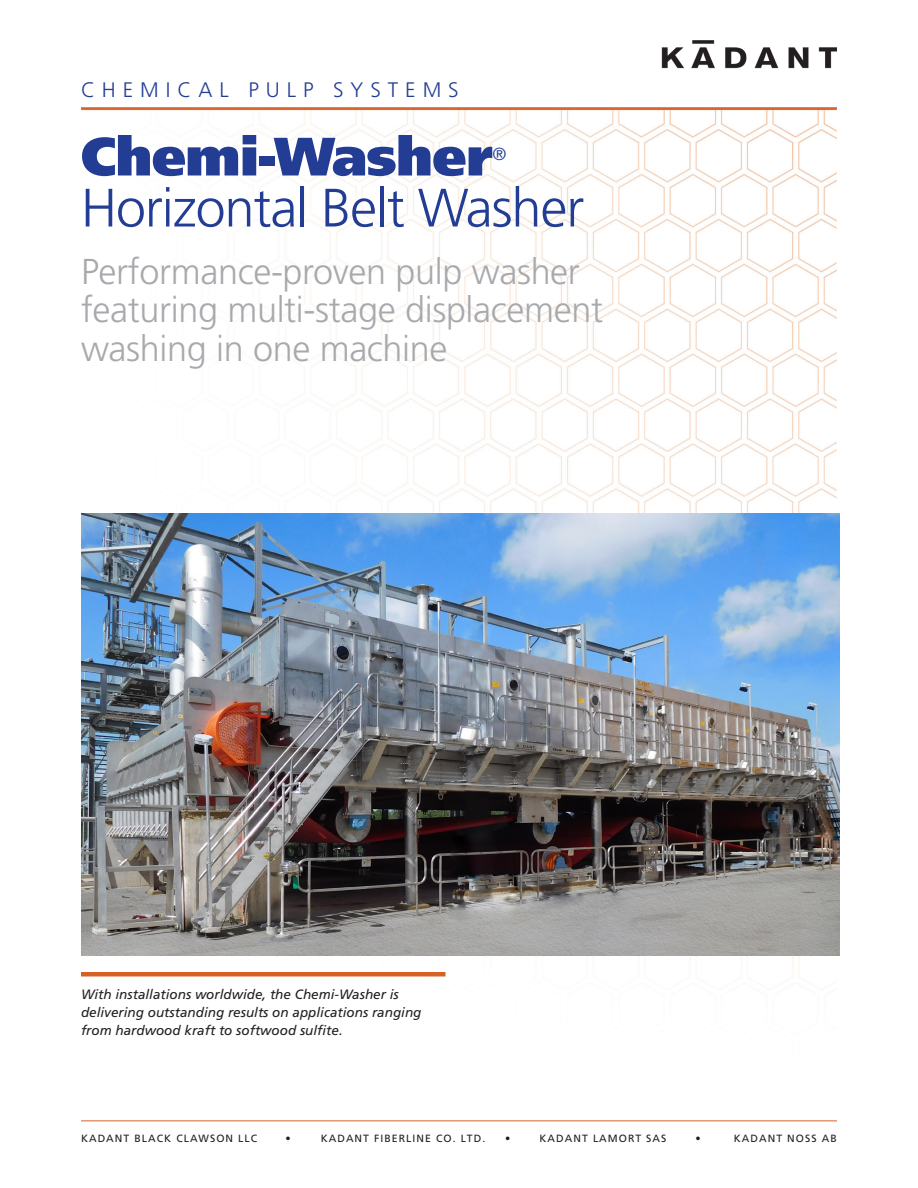
<style>
.page{position:relative;width:918px;height:1188px;background:#fff}
.page>*{position:absolute;margin:0;border:0;box-sizing:border-box;transform-origin:0 0}
.KADANT_BROCHURE_TITLE_1{font:300 54px "Frutiger LT Std";letter-spacing:-.02em;color:#233d95}
.KADANT_BROCHURE_TITLE_1-2{font:900 54px "Frutiger LT Std";letter-spacing:-.01em;color:#233d95}
.KADANT_BROCHURE_INTRO_MESSAGE_HEADER{font:300 36px "Frutiger LT Std";letter-spacing:-.01em;color:#a8a9ad}
.t1{font:300 21px "Frutiger LT Std";letter-spacing:.33em;color:#233d95}
.KADANT_BROCHURE_TITLE_1-3{font:300 17.55px "Frutiger LT Std";color:#233d95}
.KADANT_BROCHURE_CAPTIONS{font:italic 13.5px/18px "Frutiger LT Std";color:#231f20}
.t2{font:10.5px "Frutiger LT Std";letter-spacing:.1em;color:#231f20}
</style>
<div class="page">
<img style="left:81px;top:47px;width:756px;height:935px">
<img style="left:662px;top:40px;width:175px;height:28px">
<hr style="left:81px;top:107px;width:756px;height:2px;background:#d66127">
<hr style="left:81px;top:1120px;width:756px;height:1px;background:#d66127">
<hr style="left:81px;top:972px;width:365px;height:4px;background:#d66127">
<img style="left:81px;top:513px;width:758px;height:442px">
<h3 class="t1" style="left:81px;top:78px;width:379px">CHEMICAL PULP SYSTEMS</h3>
<p class="KADANT_BROCHURE_TITLE_1-2" style="left:81px;top:124px;width:413px">Chemi-Washer</p>
<p class="KADANT_BROCHURE_TITLE_1-3" style="left:492px;top:144px;width:15px">®</p>
<p class="KADANT_BROCHURE_TITLE_1" style="left:81px;top:177px;width:505px">Horizontal Belt Washer</p>
<p class="KADANT_BROCHURE_INTRO_MESSAGE_HEADER" style="left:81px;top:251px;width:500px">Performance-proven pulp washer</p>
<p class="KADANT_BROCHURE_INTRO_MESSAGE_HEADER" style="left:81px;top:290px;width:524px">featuring multi-stage displacement</p>
<p class="KADANT_BROCHURE_INTRO_MESSAGE_HEADER" style="left:81px;top:329px;width:368px">washing in one machine</p>
<p class="KADANT_BROCHURE_CAPTIONS" style="left:81px;top:985px;width:319px">With installations worldwide, the Chemi-Washer is</p>
<p class="KADANT_BROCHURE_CAPTIONS" style="left:81px;top:1003px;width:342px">delivering outstanding results on applications ranging from hardwood kraft to softwood sulfite.</p>
<p class="t2" style="left:81px;top:1132px;width:178px">KADANT BLACK CLAWSON LLC</p>
<p class="t2" style="left:285px;top:1132px;width:7px">•</p>
<p class="t2" style="left:321px;top:1132px;width:166px">KADANT FIBERLINE CO. LTD.</p>
<p class="t2" style="left:505px;top:1132px;width:7px">•</p>
<p class="t2" style="left:540px;top:1132px;width:128px">KADANT LAMORT SAS</p>
<p class="t2" style="left:696px;top:1132px;width:7px">•</p>
<p class="t2" style="left:734px;top:1132px;width:104px">KADANT NOSS AB</p>
</div>
